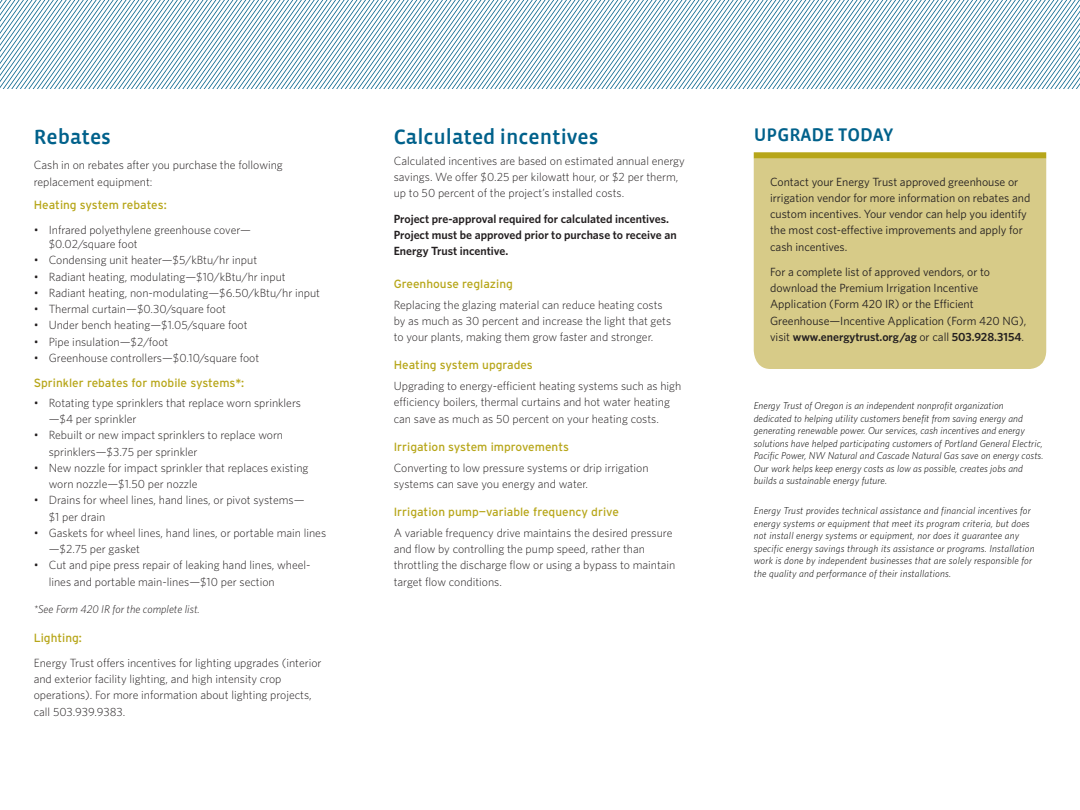
<style>
.page{position:relative;width:1080px;height:810px;background:#fff}
.page>*{position:absolute;margin:0;border:0;box-sizing:border-box;transform-origin:0 0}
.body___bulleted_list{font:21.25px "Vista Sans Med";color:#00618b}
.headline_2___18_21{font:21.25px "Vista Sans Med";color:#00618b}
.Body{font:18.75px "Vista Sans Med";color:#00618b}
.body___bulleted_list-2{font:300 11.88px/16.2px "Whitney";color:#231f20}
.body___9_5_13{font:300 11.88px/16.2px "Whitney";color:#231f20}
.Body-2{font:11.88px/16.2px "Whitney";color:#231f20}
.headline_4___10_14{font:300 11.88px/16.2px "Whitney";color:#231f20}
.headline_4___10_14-2{font:600 11.88px/16.2px "Whitney";color:#231f20}
.headline_4___10_14-3{font:11.88px "Interstate";color:#b7a619}
.body___bulleted_list-3{font:11.88px "Interstate";color:#b7a619}
.body___9_5_13-2{font:11.88px "Interstate";color:#b7a619}
.body___bulleted_list-4{font:italic 300 11.25px "Whitney";color:#231f20}
.body___9_5_13-3{font:italic 300 10px/12.5px "Whitney";letter-spacing:.01em;color:#000}
.Body_Text{font:italic 300 10px/12.5px "Whitney";letter-spacing:.02em;color:#000}
.s1{font-weight:600}
</style>
<div class="page">
<img style="left:0;top:0;width:1080px;height:89px">
<div style="left:754px;top:159px;width:292px;height:210px;background:#d7cb88"></div>
<div style="left:754px;top:152px;width:292px;height:7px;background:#b7a619"></div>
<p class="headline_2___18_21" style="left:34px;top:126px;width:79px">Rebates</p>
<p class="body___9_5_13" style="left:34px;top:157px;width:251px">Cash in on rebates after you purchase the following replacement equipment:</p>
<p class="body___9_5_13-2" style="left:34px;top:198px;width:134px">Heating system rebates:</p>
<p class="body___bulleted_list-2" style="left:49px;top:223px;width:204px;line-height:13.8px;text-indent:-15px">• Infrared polyethylene greenhouse cover— $0.02/square foot</p>
<p class="body___bulleted_list-2" style="left:34px;top:252px;width:225px">• Condensing unit heater—$5/kBtu/hr input</p>
<p class="body___bulleted_list-2" style="left:34px;top:268px;width:253px">• Radiant heating, modulating—$10/kBtu/hr input</p>
<p class="body___bulleted_list-2" style="left:34px;top:284px;width:288px">• Radiant heating, non-modulating—$6.50/kBtu/hr input</p>
<p class="body___bulleted_list-2" style="left:34px;top:300px;width:194px">• Thermal curtain—$0.30/square foot</p>
<p class="body___bulleted_list-2" style="left:34px;top:317px;width:215px">• Under bench heating—$1.05/square foot</p>
<p class="body___bulleted_list-2" style="left:34px;top:333px;width:136px">• Pipe insulation—$2/foot</p>
<p class="body___bulleted_list-2" style="left:34px;top:349px;width:227px">• Greenhouse controllers—$0.10/square foot</p>
<p class="body___bulleted_list-3" style="left:34px;top:375px;width:212px">Sprinkler rebates for mobile systems*:</p>
<p class="body___bulleted_list-2" style="left:49px;top:394px;width:254px;text-indent:-15px">• Rotating type sprinklers that replace worn sprinklers —$4 per sprinkler</p>
<p class="body___bulleted_list-2" style="left:49px;top:427px;width:236px;text-indent:-15px">• Rebuilt or new impact sprinklers to replace worn sprinklers—$3.75 per sprinkler</p>
<p class="body___bulleted_list-2" style="left:49px;top:459px;width:261px;text-indent:-15px">• New nozzle for impact sprinkler that replaces existing worn nozzle—$1.50 per nozzle</p>
<p class="body___bulleted_list-2" style="left:49px;top:492px;width:257px;text-indent:-15px">• Drains for wheel lines, hand lines, or pivot systems— $1 per drain</p>
<p class="body___bulleted_list-2" style="left:49px;top:524px;width:279px;text-indent:-15px">• Gaskets for wheel lines, hand lines, or portable main lines —$2.75 per gasket</p>
<p class="body___bulleted_list-2" style="left:49px;top:557px;width:263px;text-indent:-15px">• Cut and pipe press repair of leaking hand lines, wheel&shy;lines and portable main-lines—$10 per section</p>
<p class="body___bulleted_list-4" style="left:34px;top:602px;width:168px">*See Form 420 IR for the complete list.</p>
<p class="body___9_5_13-2" style="left:34px;top:630px;width:50px">Lighting:</p>
<p class="body___bulleted_list-2" style="left:34px;top:654px;width:289px">Energy Trust offers incentives for lighting upgrades (interior and exterior facility lighting, and high intensity crop operations). For more information about lighting projects, call 503.939.9383.</p>
<p class="body___bulleted_list" style="left:394px;top:126px;width:206px">Calculated incentives</p>
<p class="headline_4___10_14" style="left:394px;top:152px;width:293px">Calculated incentives are based on estimated annual energy savings. We offer $0.25 per kilowatt hour, or $2 per therm, up to 50 percent of the project’s installed costs.</p>
<p class="headline_4___10_14-2" style="left:394px;top:210px;width:284px">Project pre-approval required for calculated incentives.<br>Project must be approved prior to purchase to receive an<br>Energy Trust incentive.</p>
<p class="headline_4___10_14-3" style="left:394px;top:276px;width:121px">Greenhouse reglazing</p>
<p class="body___9_5_13" style="left:394px;top:296px;width:279px">Replacing the glazing material can reduce heating costs by as much as 30 percent and increase the light that gets to your plants, making them grow faster and stronger.</p>
<p class="headline_4___10_14-3" style="left:394px;top:358px;width:141px">Heating system upgrades</p>
<p class="body___9_5_13" style="left:394px;top:377px;width:289px">Upgrading to energy-efficient heating systems such as high efficiency boilers, thermal curtains and hot water heating can save as much as 50 percent on your heating costs.</p>
<p class="headline_4___10_14-3" style="left:394px;top:439px;width:177px">Irrigation system improvements</p>
<p class="body___9_5_13" style="left:394px;top:459px;width:256px">Converting to low pressure systems or drip irrigation systems can save you energy and water.</p>
<p class="headline_4___10_14-3" style="left:394px;top:505px;width:227px">Irrigation pump—variable frequency drive</p>
<p class="body___9_5_13" style="left:394px;top:524px;width:283px">A variable frequency drive maintains the desired pressure and flow by controlling the pump speed, rather than throttling the discharge flow or using a bypass to maintain target flow conditions.</p>
<p class="Body" style="left:754px;top:125px;width:141px">UPGRADE TODAY</p>
<p class="Body-2" style="left:770px;top:173px;width:262px">Contact your Energy Trust approved greenhouse or irrigation vendor for more information on rebates and custom incentives. Your vendor can help you identify the most cost-effective improvements and apply for cash incentives.</p>
<p class="Body-2" style="left:770px;top:263px;width:258px">For a complete list of approved vendors, or to download the Premium Irrigation Incentive Application (Form 420 IR) or the Efficient Greenhouse—Incentive Application (Form 420 NG), visit <span class="s1">www.energytrust.org/ag</span> or call <span class="s1">503.928.3154</span>.</p>
<p class="body___9_5_13-3" style="left:754px;top:399px;width:291px">Energy Trust of Oregon is an independent nonprofit organization dedicated to helping utility customers benefit from saving energy and generating renewable power. Our services, cash incentives and energy solutions have helped participating customers of Portland General Electric, Pacific Power, NW Natural and Cascade Natural Gas save on energy costs.<br>Our work helps keep energy costs as low as possible, creates jobs and builds a sustainable energy future.</p>
<p class="Body_Text" style="left:754px;top:504px;width:282px">Energy Trust provides technical assistance and financial incentives for energy systems or equipment that meet its program criteria, but does not install energy systems or equipment, nor does it guarantee any specific energy savings through its assistance or programs. Installation work is done by independent businesses that are solely responsible for the quality and performance of their installations.</p>
</div>
